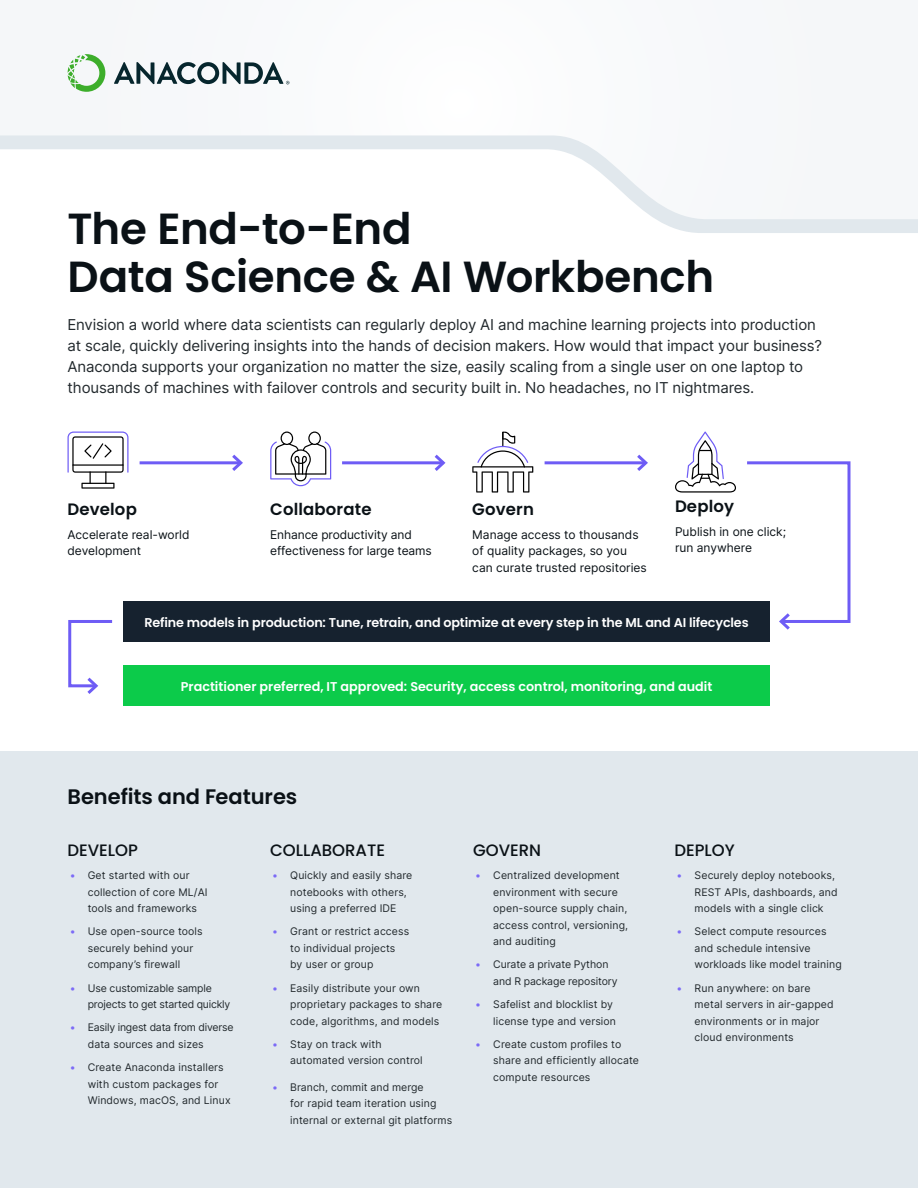
<style>
.page{position:relative;width:918px;height:1188px;background:#fff}
.page>*{position:absolute;margin:0;border:0;box-sizing:border-box;transform-origin:0 0}
.t1{font:600 43.5px/48px "Poppins";letter-spacing:-.01em;color:#0a1116}
.t2{font:600 21px "Poppins";letter-spacing:-.005em;color:#0a1116}
.t3{font:500 16.5px "Poppins";color:#0a1116}
.t4{font:600 16.5px "Poppins";letter-spacing:.01em;color:#0a1116}
.t5{font:15px/21px "Inter";letter-spacing:-.01em;color:#22292d}
.t6{font:600 12.75px "Poppins";letter-spacing:-.01em;color:#fff}
.t7{font:12px/16.5px "Inter";color:#0a1116}
.t8{font:10.5px/16.5px "Inter";letter-spacing:.01em;color:#22292d}
.t9{font:10.5px/16.5px "Inter";letter-spacing:-.02em;color:#22292d}
.t10{font:10.5px/16.5px "Inter";letter-spacing:-.01em;color:#22292d}
.s1{color:#7c6bf7}
</style>
<div class="page">
<div style="left:0;top:752px;width:918px;height:436px;background:#e1e8ed"></div>
<hr style="left:140px;top:461px;width:101px;height:3px;background:#6e5cf5">
<svg style="left:229px;top:454px;width:14px;height:17px"></svg>
<hr style="left:342px;top:461px;width:101px;height:3px;background:#6e5cf5">
<svg style="left:431px;top:454px;width:15px;height:17px"></svg>
<hr style="left:545px;top:461px;width:101px;height:3px;background:#6e5cf5">
<svg style="left:634px;top:454px;width:14px;height:17px"></svg>
<svg style="left:747px;top:461px;width:104px;height:169px"></svg>
<div style="left:123px;top:601px;width:647px;height:41px;background:#16222f"></div>
<div style="left:123px;top:665px;width:647px;height:41px;background:#0ccb4a"></div>
<svg style="left:68px;top:620px;width:45px;height:74px"></svg>
<div style="left:656px;top:219px;width:262px;height:14px;background:#e1e8ed"></div>
<svg style="left:0;top:69px;width:700px;height:150px"></svg>
<svg style="left:114px;top:62px;width:175px;height:22px"></svg>
<svg style="left:68px;top:54px;width:37px;height:38px"></svg>
<svg style="left:68px;top:432px;width:61px;height:57px"></svg>
<svg style="left:270px;top:432px;width:61px;height:54px"></svg>
<svg style="left:472px;top:431px;width:61px;height:62px"></svg>
<svg style="left:675px;top:432px;width:61px;height:61px"></svg>
<h1 class="t1" style="left:68px;top:205px;width:648px">The End-to-End<br>Data Science &amp; AI Workbench</h1>
<p class="t5" style="left:68px;top:314px;width:756px">Envision a world where data scientists can regularly deploy AI and machine learning projects into production at scale, quickly delivering insights into the hands of decision makers. How would that impact your business?<br>Anaconda supports your organization no matter the size, easily scaling from a single user on one laptop to thousands of machines with failover controls and security built in. No headaches, no IT nightmares.</p>
<h3 class="t4" style="left:68px;top:500px;width:71px">Develop</h3>
<p class="t7" style="left:68px;top:526px;width:124px">Accelerate real-world development</p>
<h3 class="t4" style="left:270px;top:500px;width:103px">Collaborate</h3>
<p class="t7" style="left:270px;top:526px;width:163px">Enhance productivity and effectiveness for large teams</p>
<h3 class="t4" style="left:472px;top:500px;width:63px">Govern</h3>
<p class="t7" style="left:472px;top:526px;width:176px">Manage access to thousands of quality packages, so you can curate trusted repositories</p>
<h3 class="t4" style="left:675px;top:497px;width:61px">Deploy</h3>
<p class="t7" style="left:675px;top:523px;width:113px">Publish in one click; run anywhere</p>
<p class="t6" style="left:145px;top:615px;width:606px">Refine models in production: Tune, retrain, and optimize at every step in the ML and AI lifecycles</p>
<p class="t6" style="left:181px;top:679px;width:533px">Practitioner preferred, IT approved: Security, access control, monitoring, and audit</p>
<h2 class="t2" style="left:68px;top:784px;width:231px">Benefits and Features</h2>
<h3 class="t3" style="left:68px;top:841px;width:72px">DEVELOP</h3>
<p class="t8" style="left:88px;top:867px;width:121px;text-indent:-18px"><span class="s1">•</span> Get started with our collection of core ML/AI tools and frameworks</p>
<p class="t8" style="left:88px;top:923px;width:116px;text-indent:-18px"><span class="s1">•</span> Use open-source tools securely behind your company’s firewall</p>
<p class="t9" style="left:88px;top:979px;width:144px;text-indent:-18px"><span class="s1">•</span> Use customizable sample projects to get started quickly</p>
<p class="t9" style="left:88px;top:1019px;width:147px;text-indent:-18px"><span class="s1">•</span> Easily ingest data from diverse data sources and sizes</p>
<p class="t8" style="left:88px;top:1059px;width:144px;text-indent:-18px"><span class="s1">•</span> Create Anaconda installers with custom packages for<br>Windows, macOS, and Linux</p>
<h3 class="t3" style="left:270px;top:841px;width:117px">COLLABORATE</h3>
<p class="t8" style="left:290px;top:867px;width:124px;text-indent:-18px"><span class="s1">•</span> Quickly and easily share notebooks with others, using a preferred IDE</p>
<p class="t8" style="left:290px;top:923px;width:120px;text-indent:-18px"><span class="s1">•</span> Grant or restrict access to individual projects by user or group</p>
<p class="t8" style="left:290px;top:979px;width:154px;text-indent:-18px"><span class="s1">•</span> Easily distribute your own proprietary packages to share code, algorithms, and models</p>
<p class="t8" style="left:290px;top:1036px;width:134px;text-indent:-18px"><span class="s1">•</span> Stay on track with automated version control</p>
<p class="t8" style="left:290px;top:1078px;width:164px;text-indent:-18px"><span class="s1">•</span> Branch, commit and merge<br>for rapid team iteration using internal or external git platforms</p>
<h3 class="t3" style="left:473px;top:841px;width:70px">GOVERN</h3>
<p class="t8" style="left:493px;top:867px;width:136px;text-indent:-18px"><span class="s1">•</span> Centralized development environment with secure open-source supply chain, access control, versioning, and auditing</p>
<p class="t10" style="left:493px;top:956px;width:126px;text-indent:-18px"><span class="s1">•</span> Curate a private Python and R package repository</p>
<p class="t8" style="left:475px;top:996px;width:142px;text-align:right"><span class="s1">•</span> Safelist and blocklist by license type and version</p>
<p class="t8" style="left:493px;top:1036px;width:147px;text-indent:-18px"><span class="s1">•</span> Create custom profiles to share and efficiently allocate compute resources</p>
<h3 class="t3" style="left:674px;top:841px;width:62px">DEPLOY</h3>
<p class="t8" style="left:695px;top:867px;width:144px;text-indent:-18px"><span class="s1">•</span> Securely deploy notebooks,<br>REST APIs, dashboards, and models with a single click</p>
<p class="t8" style="left:695px;top:923px;width:149px;text-indent:-18px"><span class="s1">•</span> Select compute resources and schedule intensive workloads like model training</p>
<p class="t8" style="left:695px;top:979px;width:140px;text-indent:-18px"><span class="s1">•</span> Run anywhere: on bare metal servers in air-gapped environments or in major cloud environments</p>
</div>
